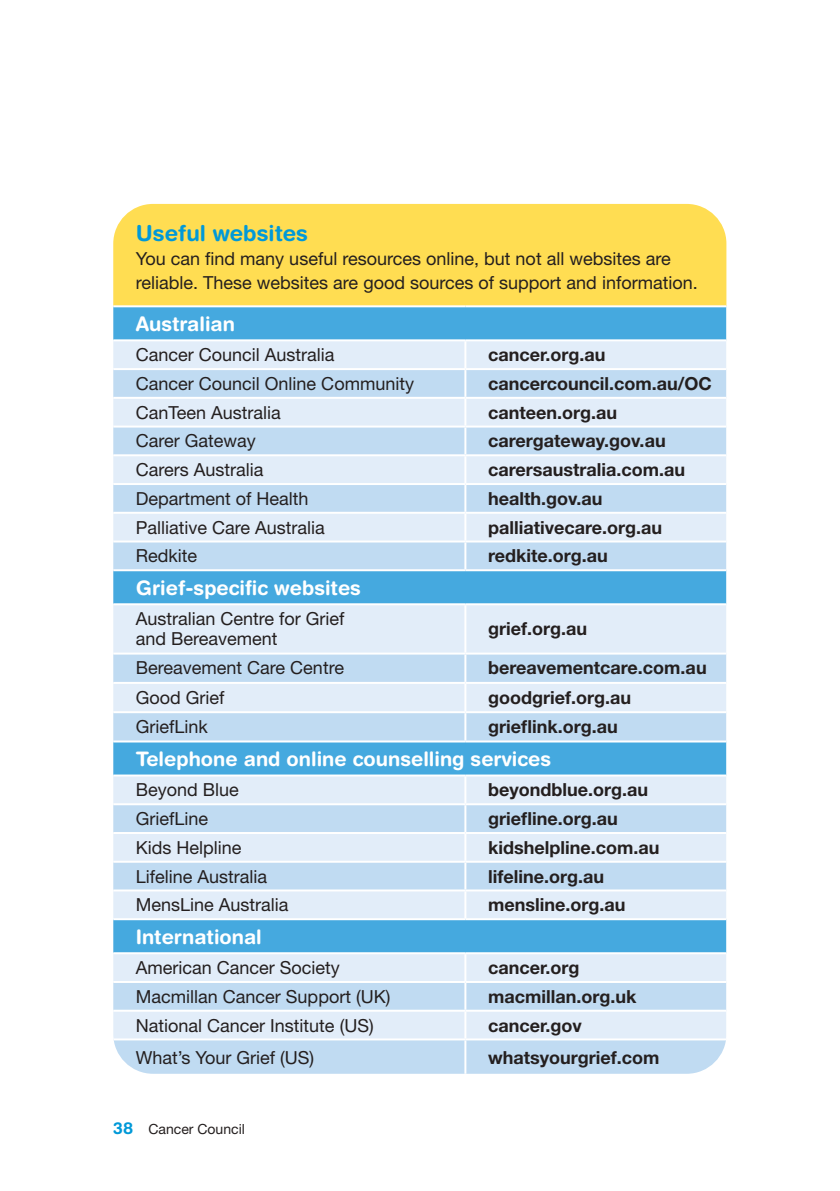
<style>
.page{position:relative;width:840px;height:1191px;background:#fff}
.page>*{position:absolute;margin:0;border:0;box-sizing:border-box;transform-origin:0 0}
.t1{font:700 22px "Helvetica Rounded LT Std";color:#0099d8}
.t2{font:700 20px "Helvetica Rounded LT Std";color:#fff}
.t3{font:18px/24px "Helvetica Neue LT Std";color:#241f1f}
.t4{font:700 18px "Helvetica Neue LT Std";color:#241f1f}
.t5{font:14px "Helvetica Neue LT Std";color:#241f1f}
.s1{font-family:"Helvetica Rounded LT Std";font-weight:700;font-size:16.4px;color:#0099d8}
</style>
<div class="page">
<div style="left:113px;top:204px;width:613px;height:102px;background:#ffdd52"></div>
<div style="left:113px;top:307px;width:613px;height:32px;background:#45a9df"></div>
<div style="left:113px;top:341px;width:613px;height:27px;background:#e2edf9"></div>
<svg style="left:113px;top:370px;width:613px;height:703px;background:#bddcf2"></svg>
<hr style="left:113px;top:305px;width:352px;height:2px;background:#fff">
<hr style="left:465px;top:305px;width:261px;height:2px;background:#fff">
<hr style="left:113px;top:397px;width:352px;height:2px;background:#fff">
<hr style="left:465px;top:397px;width:261px;height:2px;background:#fff">
<hr style="left:113px;top:425px;width:352px;height:2px;background:#fff">
<hr style="left:465px;top:425px;width:261px;height:2px;background:#fff">
<hr style="left:113px;top:454px;width:352px;height:2px;background:#fff">
<hr style="left:465px;top:454px;width:261px;height:2px;background:#fff">
<hr style="left:113px;top:483px;width:352px;height:2px;background:#fff">
<hr style="left:465px;top:483px;width:261px;height:2px;background:#fff">
<hr style="left:113px;top:512px;width:352px;height:2px;background:#fff">
<hr style="left:465px;top:512px;width:261px;height:2px;background:#fff">
<hr style="left:113px;top:540px;width:352px;height:2px;background:#fff">
<hr style="left:465px;top:540px;width:261px;height:2px;background:#fff">
<hr style="left:113px;top:569px;width:352px;height:2px;background:#fff">
<hr style="left:465px;top:569px;width:261px;height:2px;background:#fff">
<hr style="left:464px;top:341px;width:2px;height:27px;background:#fff">
<hr style="left:464px;top:370px;width:2px;height:27px;background:#fff">
<hr style="left:464px;top:399px;width:2px;height:26px;background:#fff">
<hr style="left:464px;top:427px;width:2px;height:27px;background:#fff">
<hr style="left:464px;top:456px;width:2px;height:27px;background:#fff">
<hr style="left:464px;top:485px;width:2px;height:27px;background:#fff">
<hr style="left:464px;top:514px;width:2px;height:26px;background:#fff">
<hr style="left:464px;top:542px;width:2px;height:27px;background:#fff">
<hr style="left:113px;top:603px;width:352px;height:2px;background:#fff">
<hr style="left:465px;top:603px;width:261px;height:2px;background:#fff">
<hr style="left:113px;top:652px;width:352px;height:2px;background:#fff">
<hr style="left:465px;top:652px;width:261px;height:2px;background:#fff">
<hr style="left:113px;top:682px;width:352px;height:2px;background:#fff">
<hr style="left:465px;top:682px;width:261px;height:2px;background:#fff">
<hr style="left:113px;top:711px;width:352px;height:2px;background:#fff">
<hr style="left:465px;top:711px;width:261px;height:2px;background:#fff">
<hr style="left:113px;top:740px;width:352px;height:2px;background:#fff">
<hr style="left:465px;top:740px;width:261px;height:2px;background:#fff">
<hr style="left:113px;top:774px;width:352px;height:2px;background:#fff">
<hr style="left:465px;top:774px;width:261px;height:2px;background:#fff">
<hr style="left:113px;top:803px;width:352px;height:2px;background:#fff">
<hr style="left:465px;top:803px;width:261px;height:2px;background:#fff">
<hr style="left:113px;top:832px;width:352px;height:2px;background:#fff">
<hr style="left:465px;top:832px;width:261px;height:2px;background:#fff">
<hr style="left:113px;top:860px;width:352px;height:2px;background:#fff">
<hr style="left:465px;top:860px;width:261px;height:2px;background:#fff">
<hr style="left:113px;top:889px;width:352px;height:2px;background:#fff">
<hr style="left:465px;top:889px;width:261px;height:2px;background:#fff">
<hr style="left:113px;top:918px;width:352px;height:2px;background:#fff">
<hr style="left:465px;top:918px;width:261px;height:2px;background:#fff">
<hr style="left:113px;top:952px;width:352px;height:2px;background:#fff">
<hr style="left:465px;top:952px;width:261px;height:2px;background:#fff">
<hr style="left:113px;top:981px;width:352px;height:2px;background:#fff">
<hr style="left:465px;top:981px;width:261px;height:2px;background:#fff">
<hr style="left:113px;top:1009px;width:352px;height:2px;background:#fff">
<hr style="left:465px;top:1009px;width:261px;height:2px;background:#fff">
<hr style="left:113px;top:1038px;width:352px;height:2px;background:#fff">
<hr style="left:465px;top:1038px;width:261px;height:2px;background:#fff">
<hr style="left:464px;top:605px;width:2px;height:47px;background:#fff">
<hr style="left:464px;top:654px;width:2px;height:28px;background:#fff">
<hr style="left:464px;top:684px;width:2px;height:27px;background:#fff">
<hr style="left:464px;top:713px;width:2px;height:27px;background:#fff">
<hr style="left:464px;top:776px;width:2px;height:27px;background:#fff">
<hr style="left:464px;top:805px;width:2px;height:27px;background:#fff">
<hr style="left:464px;top:834px;width:2px;height:26px;background:#fff">
<hr style="left:464px;top:862px;width:2px;height:27px;background:#fff">
<hr style="left:464px;top:891px;width:2px;height:27px;background:#fff">
<hr style="left:464px;top:954px;width:2px;height:27px;background:#fff">
<hr style="left:464px;top:983px;width:2px;height:26px;background:#fff">
<hr style="left:464px;top:1011px;width:2px;height:27px;background:#fff">
<hr style="left:464px;top:1040px;width:2px;height:33px;background:#fff">
<p class="t1" style="left:136px;top:220px;width:174px">Useful websites</p>
<p class="t3" style="left:136px;top:247px;width:563px">You can find many useful resources online, but not all websites are reliable. These websites are good sources of support and information.</p>
<p class="t2" style="left:136px;top:311px;width:101px">Australian</p>
<p class="t3" style="left:136px;top:342px;width:200px">Cancer Council Australia</p>
<p class="t4" style="left:488px;top:343px;width:119px">cancer.org.au</p>
<p class="t3" style="left:136px;top:371px;width:280px">Cancer Council Online Community</p>
<p class="t4" style="left:488px;top:372px;width:225px">cancercouncil.com.au/OC</p>
<p class="t3" style="left:136px;top:400px;width:147px">CanTeen Australia</p>
<p class="t4" style="left:488px;top:401px;width:131px">canteen.org.au</p>
<p class="t3" style="left:136px;top:429px;width:121px">Carer Gateway</p>
<p class="t4" style="left:488px;top:430px;width:179px">carergateway.gov.au</p>
<p class="t3" style="left:136px;top:457px;width:129px">Carers Australia</p>
<p class="t4" style="left:488px;top:458px;width:198px">carersaustralia.com.au</p>
<p class="t3" style="left:136px;top:486px;width:174px">Department of Health</p>
<p class="t4" style="left:488px;top:487px;width:116px">health.gov.au</p>
<p class="t3" style="left:136px;top:515px;width:190px">Palliative Care Australia</p>
<p class="t4" style="left:488px;top:516px;width:175px">palliativecare.org.au</p>
<p class="t3" style="left:136px;top:543px;width:63px">Redkite</p>
<p class="t4" style="left:488px;top:545px;width:121px">redkite.org.au</p>
<p class="t2" style="left:136px;top:575px;width:227px">Grief-specific websites</p>
<p class="t3" style="left:136px;top:608px;width:210px;line-height:20px">Australian Centre for Grief and Bereavement</p>
<p class="t4" style="left:488px;top:617px;width:100px">grief.org.au</p>
<p class="t3" style="left:136px;top:655px;width:210px">Bereavement Care Centre</p>
<p class="t4" style="left:488px;top:657px;width:220px">bereavementcare.com.au</p>
<p class="t3" style="left:136px;top:685px;width:90px">Good Grief</p>
<p class="t4" style="left:488px;top:686px;width:144px">goodgrief.org.au</p>
<p class="t3" style="left:136px;top:714px;width:73px">GriefLink</p>
<p class="t4" style="left:488px;top:715px;width:131px">grieflink.org.au</p>
<p class="t2" style="left:136px;top:746px;width:416px">Telephone and online counselling services</p>
<p class="t3" style="left:136px;top:777px;width:105px">Beyond Blue</p>
<p class="t4" style="left:488px;top:778px;width:162px">beyondblue.org.au</p>
<p class="t3" style="left:136px;top:806px;width:74px">GriefLine</p>
<p class="t4" style="left:488px;top:807px;width:131px">griefline.org.au</p>
<p class="t3" style="left:136px;top:835px;width:107px">Kids Helpline</p>
<p class="t4" style="left:488px;top:836px;width:173px">kidshelpline.com.au</p>
<p class="t3" style="left:136px;top:864px;width:133px">Lifeline Australia</p>
<p class="t4" style="left:488px;top:865px;width:117px">lifeline.org.au</p>
<p class="t3" style="left:136px;top:892px;width:154px">MensLine Australia</p>
<p class="t4" style="left:488px;top:893px;width:139px">mensline.org.au</p>
<p class="t2" style="left:136px;top:924px;width:127px">International</p>
<p class="t3" style="left:136px;top:955px;width:206px">American Cancer Society</p>
<p class="t4" style="left:488px;top:956px;width:93px">cancer.org</p>
<p class="t3" style="left:136px;top:984px;width:256px">Macmillan Cancer Support (UK)</p>
<p class="t4" style="left:488px;top:985px;width:150px">macmillan.org.uk</p>
<p class="t3" style="left:136px;top:1012px;width:239px">National Cancer Institute (US)</p>
<p class="t4" style="left:488px;top:1014px;width:95px">cancer.gov</p>
<p class="t3" style="left:136px;top:1045px;width:180px">What’s Your Grief (US)</p>
<p class="t4" style="left:488px;top:1046px;width:173px">whatsyourgrief.com</p>
<p class="t5" style="left:113px;top:1120px;width:133px"><span class="s1">38</span> Cancer Council</p>
</div>
